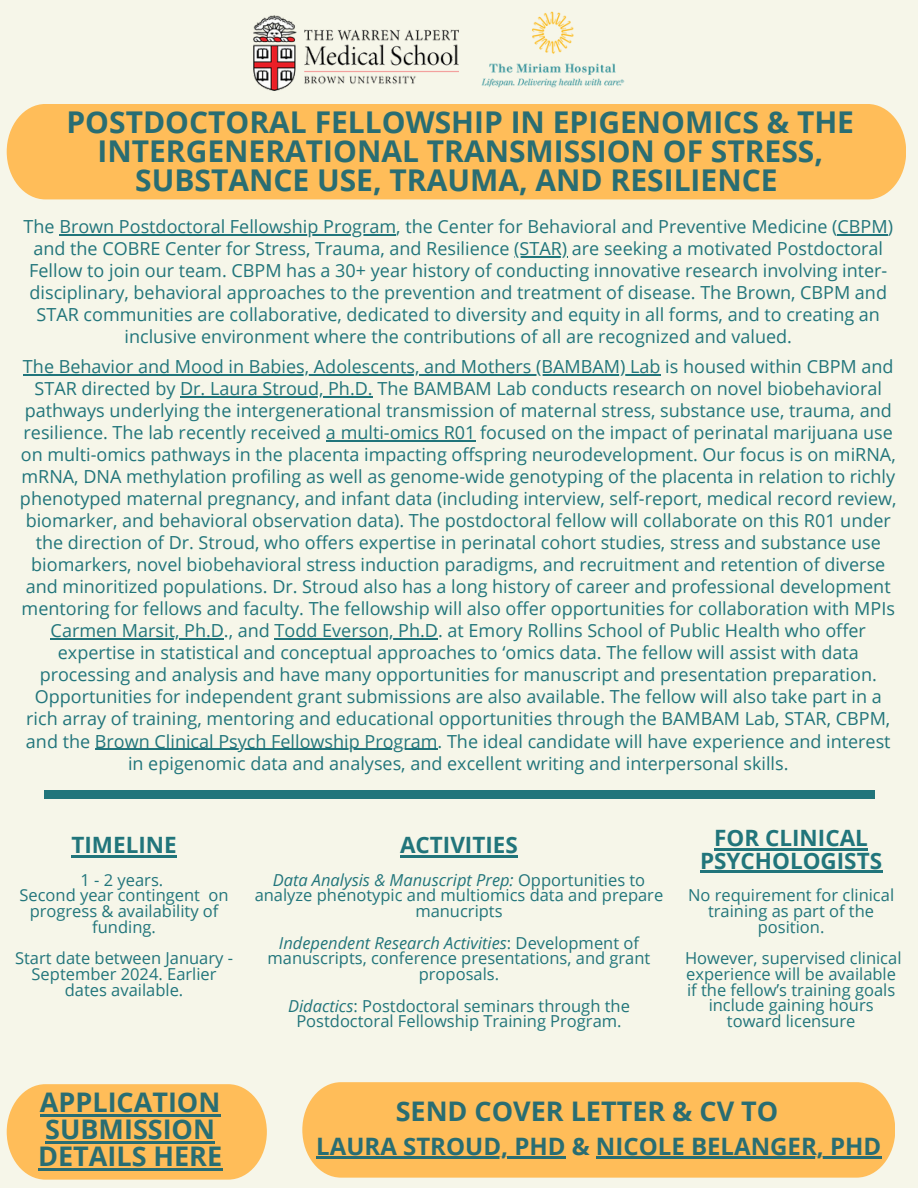
<style>
.page{position:relative;width:918px;height:1188px;background:#f6f6e9}
.page>*{position:absolute;margin:0;border:0;box-sizing:border-box;transform-origin:0 0}
.t1{font:700 30px/29.2px "Open Sans";color:#296d72;text-align:center}
.t2{font:700 27px/27px "Open Sans";color:#296d72}
.t3{font:700 24px "Open Sans";color:#296d72}
.t4{font:700 22.5px/22.5px "Open Sans";color:#21757b;text-align:center}
.t5{font:18px/22px "Open Sans";color:#21757b;text-align:center}
.t6{font:16.5px/15.8px "Open Sans";color:#21757b;text-align:center}
.s1{font-style:italic}
</style>
<div class="page">
<div style="left:7px;top:104px;width:899px;height:95px;background:#ffbd59"></div>
<img style="left:481px;top:11px;width:144px;height:77px">
<img style="left:253px;top:16px;width:206px;height:74px">
<hr style="left:59px;top:234px;width:337px;height:2px;background:#21757b">
<hr style="left:838px;top:234px;width:50px;height:2px;background:#21757b">
<hr style="left:514px;top:256px;width:53px;height:2px;background:#21757b">
<hr style="left:23px;top:374px;width:638px;height:1px;background:#21757b">
<hr style="left:180px;top:396px;width:193px;height:1px;background:#21757b">
<hr style="left:326px;top:440px;width:149px;height:2px;background:#21757b">
<hr style="left:51px;top:638px;width:173px;height:2px;background:#21757b">
<hr style="left:275px;top:638px;width:163px;height:2px;background:#21757b">
<hr style="left:95px;top:749px;width:343px;height:1px;background:#21757b">
<svg style="left:7px;top:1084px;width:260px;height:96px;background:#f9bf63"></svg>
<div style="left:44px;top:790px;width:830px;height:9px;background:#21757b"></div>
<hr style="left:71px;top:855px;width:106px;height:3px;background:#21757b">
<hr style="left:40px;top:1114px;width:181px;height:2px;background:#296d72">
<hr style="left:45px;top:1141px;width:170px;height:2px;background:#296d72">
<hr style="left:38px;top:1168px;width:184px;height:2px;background:#296d72">
<hr style="left:400px;top:855px;width:118px;height:3px;background:#21757b">
<hr style="left:714px;top:848px;width:154px;height:3px;background:#21757b">
<hr style="left:700px;top:871px;width:182px;height:2px;background:#21757b">
<div style="left:302px;top:1082px;width:593px;height:96px;background:#ffbd59"></div>
<hr style="left:316px;top:1157px;width:250px;height:2px;background:#296d72">
<hr style="left:596px;top:1157px;width:285px;height:2px;background:#296d72">
<p class="t1" style="left:66px;top:107px;width:789px">POSTDOCTORAL FELLOWSHIP IN EPIGENOMICS &amp; THE<br>INTERGENERATIONAL TRANSMISSION OF STRESS,<br>SUBSTANCE USE, TRAUMA, AND RESILIENCE</p>
<p class="t5" style="left:24px;top:215px;width:871px">The Brown Postdoctoral Fellowship Program, the Center for Behavioral and Preventive Medicine (CBPM) and the COBRE Center for Stress, Trauma, and Resilience (STAR) are seeking a motivated Postdoctoral Fellow to join our team. CBPM has a 30+ year history of conducting innovative research involving inter&shy;disciplinary, behavioral approaches to the prevention and treatment of disease. The Brown, CBPM and STAR communities are collaborative, dedicated to diversity and equity in all forms, and to creating an inclusive environment where the contributions of all are recognized and valued.</p>
<p class="t5" style="left:20px;top:355px;width:878px">The Behavior and Mood in Babies, Adolescents, and Mothers (BAMBAM) Lab is housed within CBPM and STAR directed by Dr. Laura Stroud, Ph.D. The BAMBAM Lab conducts research on novel biobehavioral pathways underlying the intergenerational transmission of maternal stress, substance use, trauma, and resilience. The lab recently received a multi-omics R01 focused on the impact of perinatal marijuana use on multi-omics pathways in the placenta impacting offspring neurodevelopment. Our focus is on miRNA, mRNA, DNA methylation profiling as well as genome-wide genotyping of the placenta in relation to richly phenotyped maternal pregnancy, and infant data (including interview, self-report, medical record review, biomarker, and behavioral observation data). The postdoctoral fellow will collaborate on this R01 under the direction of Dr. Stroud, who offers expertise in perinatal cohort studies, stress and substance use biomarkers, novel biobehavioral stress induction paradigms, and recruitment and retention of diverse and minoritized populations. Dr. Stroud also has a long history of career and professional development mentoring for fellows and faculty. The fellowship will also offer opportunities for collaboration with MPIs Carmen Marsit, Ph.D., and Todd Everson, Ph.D. at Emory Rollins School of Public Health who offer expertise in statistical and conceptual approaches to ‘omics data. The fellow will assist with data processing and analysis and have many opportunities for manuscript and presentation preparation.<br>Opportunities for independent grant submissions are also available. The fellow will also take part in a rich array of training, mentoring and educational opportunities through the BAMBAM Lab, STAR, CBPM, and the Brown Clinical Psych Fellowship Program. The ideal candidate will have experience and interest in epigenomic data and analyses, and excellent writing and interpersonal skills.</p>
<p class="t4" style="left:71px;top:833px;width:107px">TIMELINE</p>
<p class="t6" style="left:81px;top:871px;width:84px">1 - 2 years.</p>
<p class="t6" style="left:19px;top:887px;width:211px">Second year contingent on progress &amp; availability of funding.</p>
<p class="t6" style="left:15px;top:950px;width:220px">Start date between January -<br>September 2024. Earlier dates available.</p>
<p class="t4" style="left:400px;top:833px;width:119px">ACTIVITIES</p>
<p class="t6" style="left:255px;top:871px;width:410px"><span class="s1">Data Analysis &amp; Manuscript Prep:</span> Opportunities to analyze phenotypic and multiomics data and prepare manucripts</p>
<p class="t6" style="left:268px;top:934px;width:384px"><span class="s1">Independent Research Activities</span>: Development of manuscripts, conference presentations, and grant proposals.</p>
<p class="t6" style="left:288px;top:997px;width:343px"><span class="s1">Didactics</span>: Postdoctoral seminars through the<br>Postdoctoral Fellowship Training Program.</p>
<p class="t4" style="left:700px;top:826px;width:184px">FOR CLINICAL<br>PSYCHOLOGISTS</p>
<p class="t6" style="left:688px;top:887px;width:208px">No requirement for clinical training as part of the position.</p>
<p class="t6" style="left:685px;top:950px;width:218px">However, supervised clinical experience will be available if the fellow’s training goals include gaining hours toward licensure</p>
<p class="t2" style="left:38px;top:1088px;width:186px">APPLICATION<br>SUBMISSION<br>DETAILS HERE</p>
<p class="t2" style="left:396px;top:1097px;width:384px">SEND COVER LETTER &amp; CV TO</p>
<p class="t3" style="left:316px;top:1129px;width:566px">LAURA STROUD, PHD &amp; NICOLE BELANGER, PHD</p>
</div>
